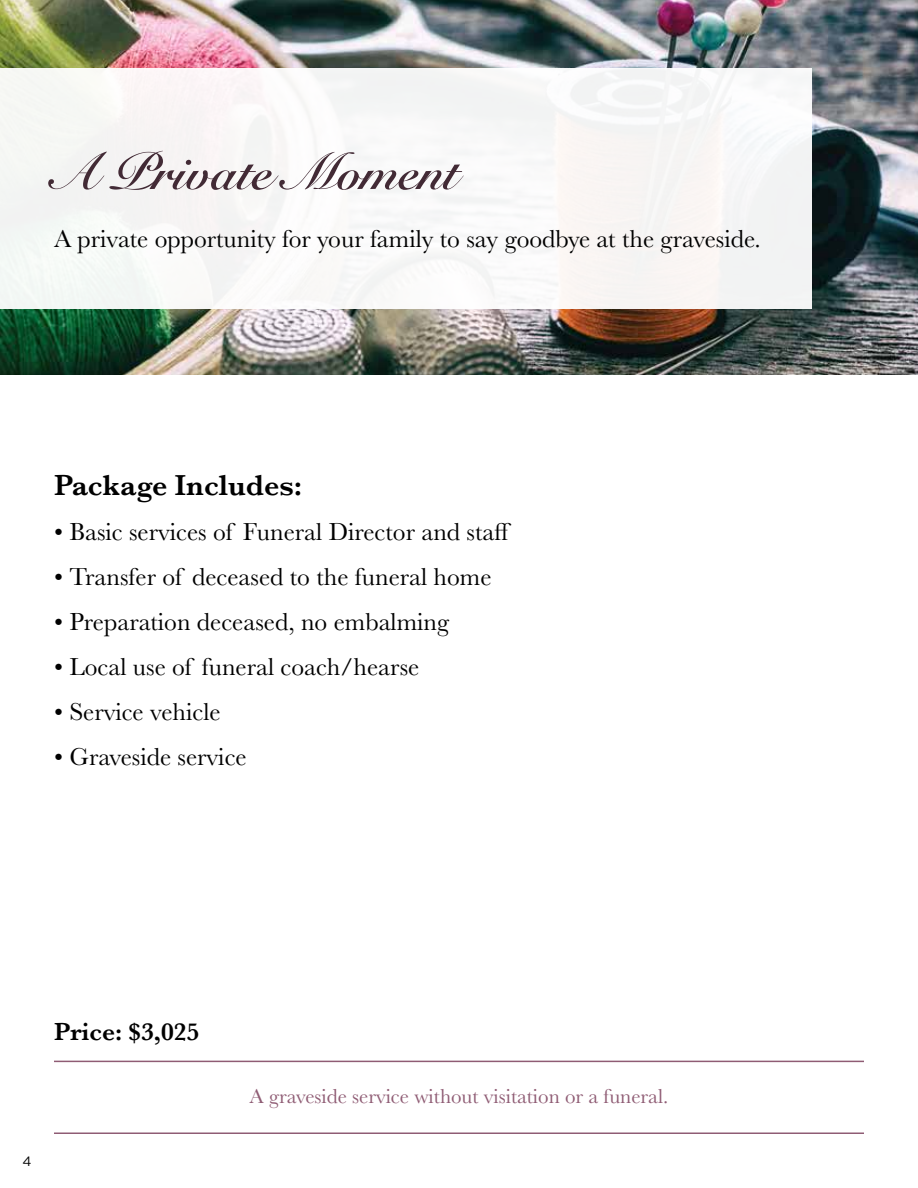
<style>
.page{position:relative;width:918px;height:1188px;background:#fff}
.page>*{position:absolute;margin:0;border:0;box-sizing:border-box;transform-origin:0 0}
.t1{font:700 51px "Snell Roundhand";color:#422a35}
.t2{font:600 30px "Baskerville";color:#000}
.t3{font:25.5px "Baskerville";color:#000}
.t4{font:600 25.5px "Baskerville";color:#000}
.t5{font:21px "Baskerville";color:#8f5c74}
.t6{font:13.5px "Gotham";color:#000}
</style>
<div class="page">
<img style="left:0;top:0;width:918px;height:375px">
<div style="left:0;top:69px;width:812px;height:240px;background:#f8f6f5"></div>
<hr style="left:54px;top:1061px;width:810px;height:1px;background:#8f5c74">
<hr style="left:54px;top:1132px;width:810px;height:2px;background:#8f5c74">
<h1 class="t1" style="left:54px;top:128px;width:406px">A Private Moment</h1>
<p class="t3" style="left:54px;top:222px;width:708px">A private opportunity for your family to say goodbye at the graveside.</p>
<p class="t2" style="left:54px;top:464px;width:250px">Package Includes:</p>
<p class="t3" style="left:54px;top:515px;width:459px">• Basic services of Funeral Director and staff</p>
<p class="t3" style="left:54px;top:560px;width:439px">• Transfer of deceased to the funeral home</p>
<p class="t3" style="left:54px;top:605px;width:397px">• Preparation deceased, no embalming</p>
<p class="t3" style="left:54px;top:650px;width:367px">• Local use of funeral coach/hearse</p>
<p class="t3" style="left:54px;top:695px;width:168px">• Service vehicle</p>
<p class="t3" style="left:54px;top:740px;width:194px">• Graveside service</p>
<p class="t4" style="left:54px;top:1013px;width:147px">Price: $3,025</p>
<p class="t6" style="left:22px;top:1153px;width:11px">4</p>
<p class="t5" style="left:250px;top:1083px;width:420px">A graveside service without visitation or a funeral.</p>
</div>
